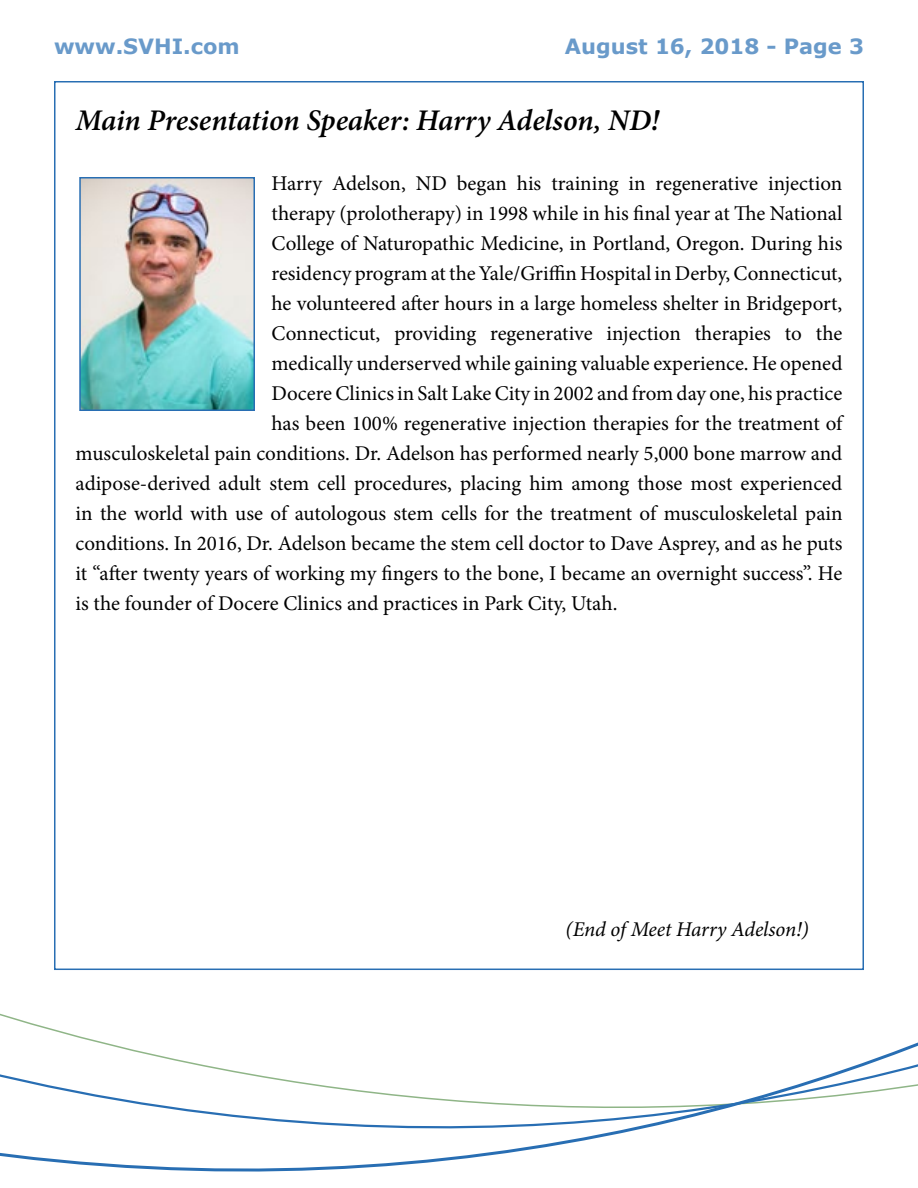
<style>
.page{position:relative;width:918px;height:1188px;background:#fff}
.page>*{position:absolute;margin:0;border:0;box-sizing:border-box;transform-origin:0 0}
.t1{font:italic 600 30px "Minion Pro";letter-spacing:-.005em;color:#000}
.t2{font:21px "Minion Pro";color:#000}
.t3{font:700 21px "Verdana";color:#699aca}
.t4{font:italic 21px "Minion Pro";letter-spacing:-.01em;color:#000}
</style>
<div class="page">
<svg style="left:0;top:1013px;width:918px;height:159px"></svg>
<div style="left:54px;top:81px;width:810px;height:889px;background:#fff;border:2px solid #286eb3"></div>
<img style="left:82px;top:180px;width:170px;height:228px">
<div style="left:79px;top:177px;width:176px;height:234px;border:2px solid #286eb3"></div>
<p class="t3" style="left:54px;top:31px;width:187px">www.SVHI.com</p>
<p class="t3" style="left:565px;top:31px;width:301px">August 16, 2018 - Page 3</p>
<h1 class="t1" style="left:76px;top:99px;width:585px">Main Presentation Speaker: Harry Adelson, ND!</h1>
<p class="t2" style="left:272px;top:169px;width:572px">Harry Adelson, ND began his training in regenerative injection</p>
<p class="t2" style="left:272px;top:199px;width:572px">therapy (prolotherapy) in 1998 while in his final year at The National</p>
<p class="t2" style="left:272px;top:229px;width:572px">College of Naturopathic Medicine, in Portland, Oregon. During his</p>
<p class="t2" style="left:272px;top:259px;width:572px">residency program at the Yale/Griffin Hospital in Derby, Connecticut,</p>
<p class="t2" style="left:272px;top:289px;width:572px">he volunteered after hours in a large homeless shelter in Bridgeport,</p>
<p class="t2" style="left:272px;top:319px;width:572px">Connecticut, providing regenerative injection therapies to the</p>
<p class="t2" style="left:272px;top:349px;width:572px">medically underserved while gaining valuable experience. He opened</p>
<p class="t2" style="left:272px;top:379px;width:572px">Docere Clinics in Salt Lake City in 2002 and from day one, his practice</p>
<p class="t2" style="left:272px;top:409px;width:572px">has been 100% regenerative injection therapies for the treatment of</p>
<p class="t2" style="left:76px;top:439px;width:768px">musculoskeletal pain conditions. Dr. Adelson has performed nearly 5,000 bone marrow and</p>
<p class="t2" style="left:76px;top:469px;width:768px">adipose-derived adult stem cell procedures, placing him among those most experienced</p>
<p class="t2" style="left:76px;top:499px;width:768px">in the world with use of autologous stem cells for the treatment of musculoskeletal pain</p>
<p class="t2" style="left:76px;top:529px;width:768px">conditions. In 2016, Dr. Adelson became the stem cell doctor to Dave Asprey, and as he puts</p>
<p class="t2" style="left:76px;top:559px;width:768px">it “after twenty years of working my fingers to the bone, I became an overnight success”. He</p>
<p class="t2" style="left:76px;top:589px;width:544px">is the founder of Docere Clinics and practices in Park City, Utah.</p>
<p class="t4" style="left:566px;top:915px;width:245px">(End of Meet Harry Adelson!)</p>
</div>
